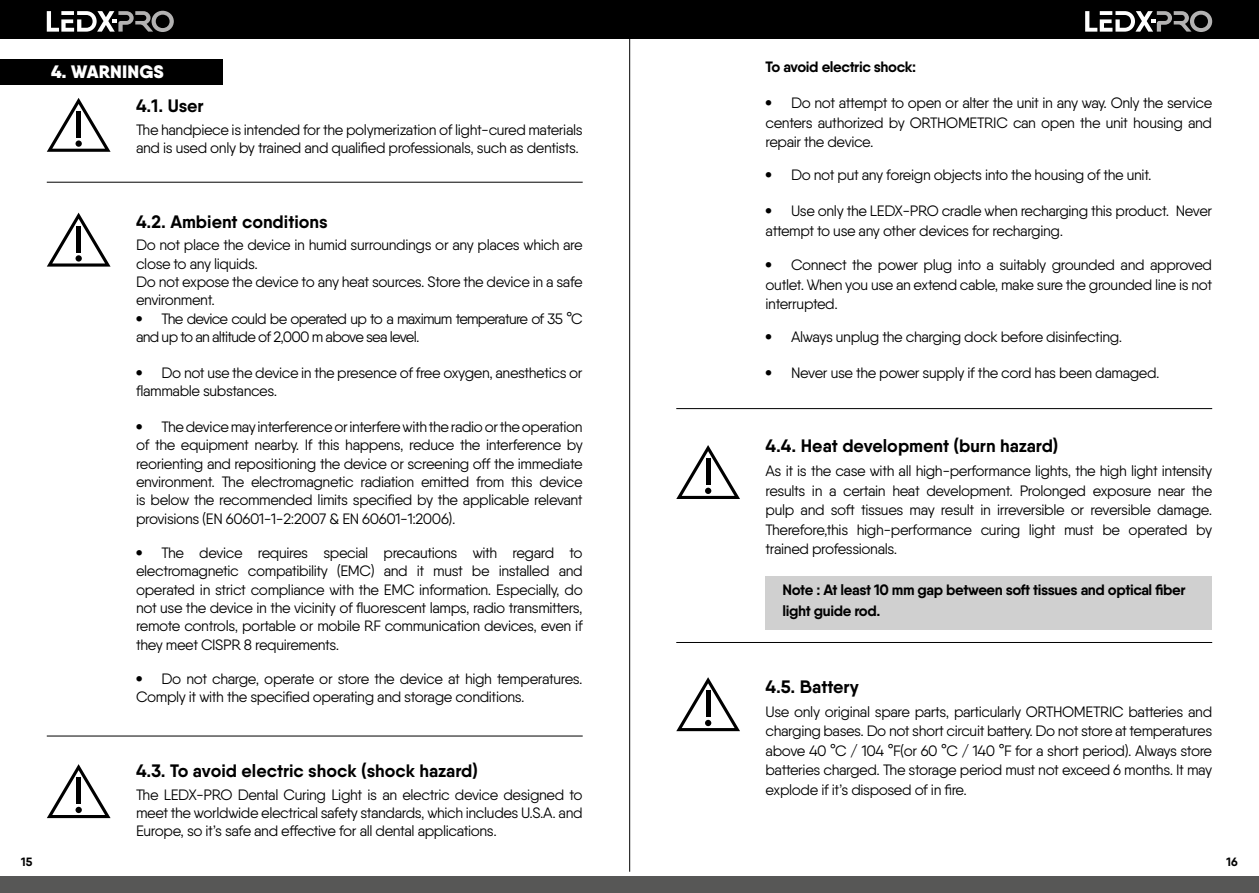
<style>
.page{position:relative;width:1259px;height:893px;background:#fff}
.page>*{position:absolute;margin:0;border:0;box-sizing:border-box;transform-origin:0 0}
.t1{font:700 18px "Qanelas";color:#000}
.t2{font:900 18px "Qanelas";letter-spacing:.01em;color:#fff}
.t3{font:15px/18.3px "Qanelas";letter-spacing:-.025em;color:#000;text-align:justify}
.t4{font:15px/18.3px "Qanelas";letter-spacing:-.05em;color:#000}
.t5{font:700 15px/21px "Qanelas";letter-spacing:-.025em;color:#000}
.t6{font:700 12px "Qanelas";color:#000}
.s1{font-weight:800}
</style>
<div class="page">
<div style="left:0;top:876px;width:629px;height:17px;background:#575756"></div>
<div style="left:629px;top:876px;width:630px;height:17px;background:#575756"></div>
<div style="left:0;top:0;width:629px;height:38px;background:#000"></div>
<div style="left:629px;top:0;width:630px;height:38px;background:#000"></div>
<svg style="left:1085px;top:11px;width:127px;height:21px"></svg>
<svg style="left:47px;top:11px;width:127px;height:21px"></svg>
<hr style="left:629px;top:34px;width:1px;height:838px;background:#000">
<div style="left:765px;top:576px;width:447px;height:54px;background:#d0d0d0"></div>
<div style="left:0;top:60px;width:222px;height:25px;background:#000"></div>
<svg style="left:47px;top:98px;width:64px;height:54px"></svg>
<div style="left:76px;top:111px;width:5px;height:27px;background:#000"></div>
<div style="left:76px;top:140px;width:6px;height:7px;background:#000;border-radius:50%"></div>
<svg style="left:47px;top:213px;width:64px;height:54px"></svg>
<div style="left:76px;top:226px;width:5px;height:26px;background:#000"></div>
<div style="left:76px;top:255px;width:6px;height:7px;background:#000;border-radius:50%"></div>
<svg style="left:47px;top:764px;width:64px;height:54px"></svg>
<svg style="left:676px;top:445px;width:64px;height:54px"></svg>
<svg style="left:676px;top:677px;width:64px;height:54px"></svg>
<hr style="left:47px;top:182px;width:536px;height:1px;background:#000">
<hr style="left:47px;top:736px;width:536px;height:1px;background:#000">
<hr style="left:676px;top:408px;width:536px;height:1px;background:#000">
<hr style="left:676px;top:642px;width:536px;height:1px;background:#000">
<p class="t2" style="left:51px;top:60px;width:114px">4. WARNINGS</p>
<p class="t5" style="left:765px;top:56px;width:152px">To avoid electric shock:</p>
<p class="t3" style="left:765px;top:93px;width:448px;line-height:19.5px"><span class="s1">•</span> Do not attempt to open or alter the unit in any way. Only the service centers authorized by ORTHOMETRIC can open the unit housing and repair the device.</p>
<p class="t3" style="left:765px;top:165px;width:387px"><span class="s1">•</span> Do not put any foreign objects into the housing of the unit.</p>
<p class="t3" style="left:765px;top:201px;width:448px;line-height:19.5px"><span class="s1">•</span> Use only the LEDX-PRO cradle when recharging this product. Never attempt to use any other devices for recharging.</p>
<p class="t3" style="left:765px;top:255px;width:448px;line-height:19.5px"><span class="s1">•</span> Connect the power plug into a suitably grounded and approved outlet. When you use an extend cable, make sure the grounded line is not interrupted.</p>
<p class="t3" style="left:765px;top:327px;width:358px"><span class="s1">•</span> Always unplug the charging dock before disinfecting.</p>
<p class="t3" style="left:765px;top:363px;width:396px"><span class="s1">•</span> Never use the power supply if the cord has been damaged.</p>
<p class="t1" style="left:136px;top:95px;width:69px">4.1. User</p>
<p class="t3" style="left:136px;top:120px;width:448px">The handpiece is intended for the polymerization of light-cured materials and is used only by trained and qualified professionals, such as dentists.</p>
<p class="t1" style="left:136px;top:210px;width:193px">4.2. Ambient conditions</p>
<p class="t3" style="left:136px;top:236px;width:448px;text-align:left">Do not place the device in humid surroundings or any places which are close to any liquids.<br>Do not expose the device to any heat sources. Store the device in a safe environment.</p>
<p class="t4" style="left:136px;top:309px;width:448px"><span class="s1">•</span> The device could be operated up to a maximum temperature of 35 °C and up to an altitude of 2,000 m above sea level.</p>
<p class="t3" style="left:136px;top:363px;width:448px"><span class="s1">•</span> Do not use the device in the presence of free oxygen, anesthetics or flammable substances.</p>
<p class="t3" style="left:136px;top:417px;width:448px"><span class="s1">•</span> The device may interference or interfere with the radio or the operation of the equipment nearby. If this happens, reduce the interference by reorienting and repositioning the device or screening off the immediate environment. The electromagnetic radiation emitted from this device is below the recommended limits specified by the applicable relevant provisions (EN 60601-1-2:2007 &amp; EN 60601-1:2006).</p>
<p class="t3" style="left:136px;top:543px;width:448px"><span class="s1">•</span> The device requires special precautions with regard to electromagnetic compatibility (EMC) and it must be installed and operated in strict compliance with the EMC information. Especially, do not use the device in the vicinity of fluorescent lamps, radio transmitters, remote controls, portable or mobile RF communication devices, even if they meet CISPR 8 requirements.</p>
<p class="t3" style="left:136px;top:669px;width:448px"><span class="s1">•</span> Do not charge, operate or store the device at high temperatures.<br>Comply it with the specified operating and storage conditions.</p>
<p class="t1" style="left:765px;top:435px;width:294px">4.4. Heat development (burn hazard)</p>
<p class="t3" style="left:765px;top:461px;width:448px;line-height:19.5px">As it is the case with all high-performance lights, the high light intensity results in a certain heat development. Prolonged exposure near the pulp and soft tissues may result in irreversible or reversible damage.<br>Therefore,this high-performance curing light must be operated by trained professionals.</p>
<p class="t5" style="left:782px;top:579px;width:404px">Note : At least 10 mm gap between soft tissues and optical fiber light guide rod.</p>
<p class="t1" style="left:765px;top:675px;width:95px">4.5. Battery</p>
<p class="t3" style="left:765px;top:701px;width:448px;line-height:19.5px">Use only original spare parts, particularly ORTHOMETRIC batteries and charging bases. Do not short circuit battery. Do not store at temperatures above 40 °C / 104 °F(or 60 °C / 140 °F for a short period). Always store batteries charged. The storage period must not exceed 6 months. It may explode if it’s disposed of in fire.</p>
<p class="t1" style="left:136px;top:760px;width:343px">4.3. To avoid electric shock (shock hazard)</p>
<p class="t3" style="left:136px;top:785px;width:448px">The LEDX-PRO Dental Curing Light is an electric device designed to meet the worldwide electrical safety standards, which includes U.S.A. and Europe, so it’s safe and effective for all dental applications.</p>
<p class="t6" style="left:21px;top:855px;width:13px">15</p>
<p class="t6" style="left:1226px;top:855px;width:13px">16</p>
</div>
